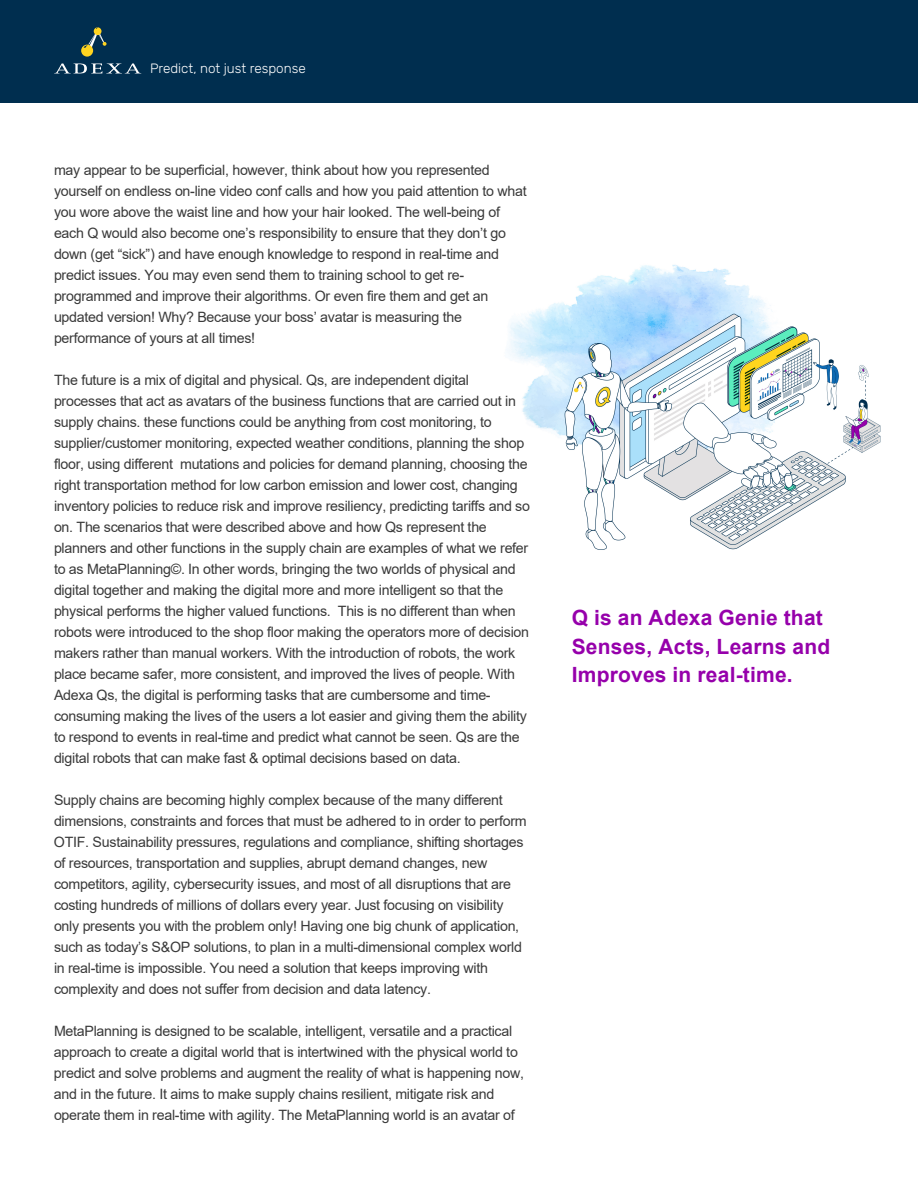
<style>
.page{position:relative;width:918px;height:1188px;background:#fff}
.page>*{position:absolute;margin:0;border:0;box-sizing:border-box;transform-origin:0 0}
.t1{font:700 21px/28.5px "Arial";letter-spacing:.01em;color:#9600ab}
.t2{font:14.25px/21px "Arial";letter-spacing:-.02em;color:#3a3a3a}
.t3{font:300 13.5px "Rubik";color:#fff}
</style>
<div class="page">
<img style="left:509px;top:265px;width:372px;height:285px">
<div style="left:0;top:0;width:918px;height:102px;background:#002e4f"></div>
<svg style="left:55px;top:63px;width:85px;height:10px"></svg>
<svg style="left:81px;top:27px;width:26px;height:30px"></svg>
<p class="t3" style="left:150px;top:61px;width:157px">Predict, not just response</p>
<p class="t2" style="left:54px;top:159px;width:474px">may appear to be superficial, however, think about how you represented yourself on endless on-line video conf calls and how you paid attention to what you wore above the waist line and how your hair looked. The well-being of each Q would also become one’s responsibility to ensure that they don’t go down (get “sick”) and have enough knowledge to respond in real-time and predict issues. You may even send them to training school to get re&shy;programmed and improve their algorithms. Or even fire them and get an updated version! Why? Because your boss’ avatar is measuring the performance of yours at all times!</p>
<p class="t2" style="left:54px;top:370px;width:478px">The future is a mix of digital and physical. Qs, are independent digital processes that act as avatars of the business functions that are carried out in supply chains. these functions could be anything from cost monitoring, to supplier/customer monitoring, expected weather conditions, planning the shop floor, using different mutations and policies for demand planning, choosing the right transportation method for low carbon emission and lower cost, changing inventory policies to reduce risk and improve resiliency, predicting tariffs and so on. The scenarios that were described above and how Qs represent the planners and other functions in the supply chain are examples of what we refer to as MetaPlanning©. In other words, bringing the two worlds of physical and digital together and making the digital more and more intelligent so that the physical performs the higher valued functions. This is no different than when robots were introduced to the shop floor making the operators more of decision makers rather than manual workers. With the introduction of robots, the work place became safer, more consistent, and improved the lives of people. With Adexa Qs, the digital is performing tasks that are cumbersome and time&shy;consuming making the lives of the users a lot easier and giving them the ability to respond to events in real-time and predict what cannot be seen. Qs are the digital robots that can make fast &amp; optimal decisions based on data.</p>
<p class="t2" style="left:54px;top:790px;width:474px">Supply chains are becoming highly complex because of the many different dimensions, constraints and forces that must be adhered to in order to perform OTIF. Sustainability pressures, regulations and compliance, shifting shortages of resources, transportation and supplies, abrupt demand changes, new competitors, agility, cybersecurity issues, and most of all disruptions that are costing hundreds of millions of dollars every year. Just focusing on visibility only presents you with the problem only! Having one big chunk of application, such as today’s S&amp;OP solutions, to plan in a multi-dimensional complex world in real-time is impossible. You need a solution that keeps improving with complexity and does not suffer from decision and data latency.</p>
<p class="t2" style="left:54px;top:1021px;width:472px">MetaPlanning is designed to be scalable, intelligent, versatile and a practical approach to create a digital world that is intertwined with the physical world to predict and solve problems and augment the reality of what is happening now, and in the future. It aims to make supply chains resilient, mitigate risk and operate them in real-time with agility. The MetaPlanning world is an avatar of</p>
<h1 class="t1" style="left:572px;top:604px;width:260px">Q is an Adexa Genie that<br>Senses, Acts, Learns and<br>Improves in real-time.</h1>
</div>
